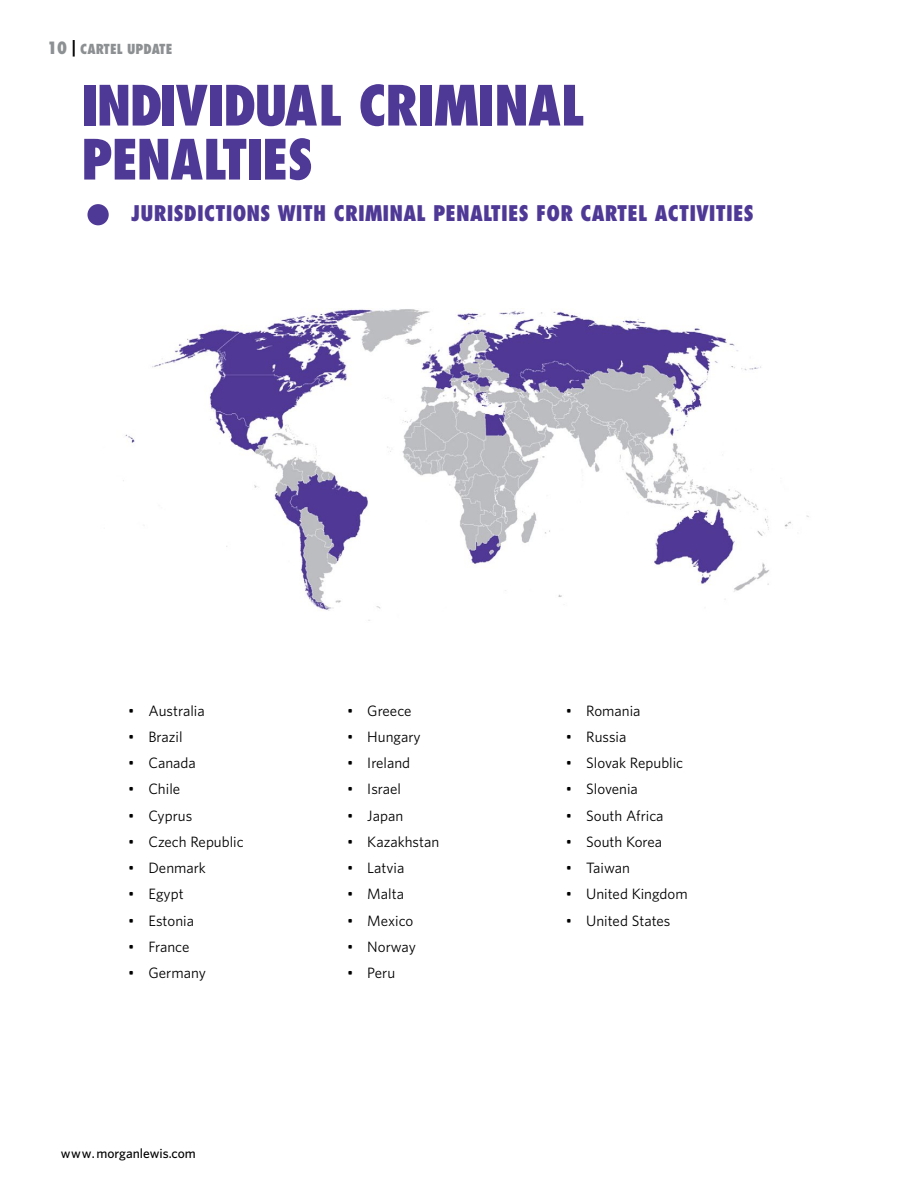
<style>
.page{position:relative;width:918px;height:1188px;background:#fff}
.page>*{position:absolute;margin:0;border:0;box-sizing:border-box;transform-origin:0 0}
.t1{font:800 condensed 54px/54px "Futura Std";letter-spacing:-.02em;color:#4f3996}
.t2{font:800 condensed 21px "Futura Std";letter-spacing:.01em;color:#4f3996}
.t3{font:15px "Whitney";color:#000}
.t4{font:500 13.5px "Whitney";color:#000}
.t5{font:800 condensed 13.5px "Futura Std";color:#8d9092}
.s1{font-size:16.5px}
.s2{font-size:16.5px;color:#000}
</style>
<div class="page">
<img style="left:123px;top:309px;width:686px;height:312px">
<div style="left:87px;top:204px;width:22px;height:21px;background:#4f3996;border-radius:50%"></div>
<p class="t5" style="left:47px;top:41px;width:127px"><span class="s1">10</span> <span class="s2">|</span> CARTEL UPDATE</p>
<h1 class="t1" style="left:81px;top:78px;width:505px">INDIVIDUAL CRIMINAL<br>PENALTIES</h1>
<h2 class="t2" style="left:131px;top:200px;width:624px">JURISDICTIONS WITH CRIMINAL PENALTIES FOR CARTEL ACTIVITIES</h2>
<p class="t3" style="left:128px;top:700px;width:78px">• Australia</p>
<p class="t3" style="left:128px;top:727px;width:56px">• Brazil</p>
<p class="t3" style="left:128px;top:753px;width:69px">• Canada</p>
<p class="t3" style="left:128px;top:779px;width:54px">• Chile</p>
<p class="t3" style="left:128px;top:805px;width:66px">• Cyprus</p>
<p class="t3" style="left:128px;top:832px;width:117px">• Czech Republic</p>
<p class="t3" style="left:128px;top:858px;width:79px">• Denmark</p>
<p class="t3" style="left:128px;top:884px;width:57px">• Egypt</p>
<p class="t3" style="left:128px;top:910px;width:67px">• Estonia</p>
<p class="t3" style="left:128px;top:937px;width:63px">• France</p>
<p class="t3" style="left:128px;top:963px;width:79px">• Germany</p>
<p class="t4" style="left:61px;top:1145px;width:137px">www.morganlewis.com</p>
<p class="t3" style="left:347px;top:700px;width:66px">• Greece</p>
<p class="t3" style="left:347px;top:727px;width:75px">• Hungary</p>
<p class="t3" style="left:347px;top:753px;width:65px">• Ireland</p>
<p class="t3" style="left:347px;top:779px;width:55px">• Israel</p>
<p class="t3" style="left:347px;top:805px;width:58px">• Japan</p>
<p class="t3" style="left:347px;top:832px;width:94px">• Kazakhstan</p>
<p class="t3" style="left:347px;top:858px;width:59px">• Latvia</p>
<p class="t3" style="left:347px;top:884px;width:58px">• Malta</p>
<p class="t3" style="left:347px;top:910px;width:68px">• Mexico</p>
<p class="t3" style="left:347px;top:937px;width:70px">• Norway</p>
<p class="t3" style="left:347px;top:963px;width:50px">• Peru</p>
<p class="t3" style="left:566px;top:700px;width:76px">• Romania</p>
<p class="t3" style="left:566px;top:727px;width:62px">• Russia</p>
<p class="t3" style="left:566px;top:753px;width:119px">• Slovak Republic</p>
<p class="t3" style="left:566px;top:779px;width:73px">• Slovenia</p>
<p class="t3" style="left:566px;top:805px;width:99px">• South Africa</p>
<p class="t3" style="left:566px;top:832px;width:98px">• South Korea</p>
<p class="t3" style="left:566px;top:858px;width:66px">• Taiwan</p>
<p class="t3" style="left:566px;top:884px;width:123px">• United Kingdom</p>
<p class="t3" style="left:566px;top:910px;width:106px">• United States</p>
</div>
